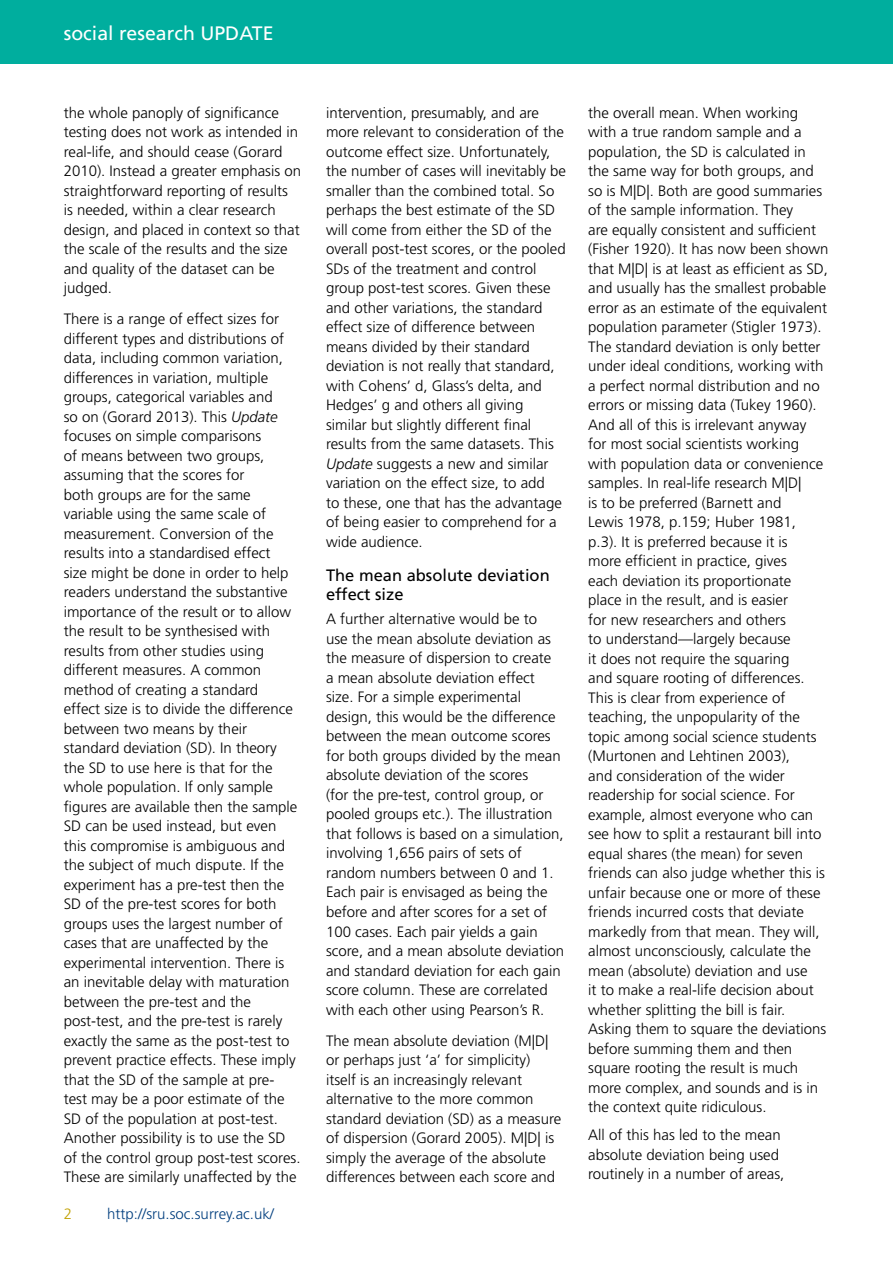
<style>
.page{position:relative;width:893px;height:1263px;background:#fff}
.page>*{position:absolute;margin:0;border:0;box-sizing:border-box;transform-origin:0 0}
.t1{font:19.5px "Frutiger LT Std";color:#fff}
.t2{font:16.5px/19.5px "Frutiger LT Std";color:#000}
.t3{font:300 15px/19.5px "Frutiger LT Std";color:#000}
.t4{font:300 15px "Frutiger LT Std";color:#003e7e}
.t5{font:300 15px "Frutiger LT Std";color:#c2a204}
.s1{font-style:italic}
</style>
<div class="page">
<div style="left:0;top:0;width:893px;height:64px;background:#00ae9e"></div>
<h1 class="t1" style="left:64px;top:22px;width:211px">social research UPDATE</h1>
<p class="t3" style="left:64px;top:103px;width:239px">the whole panoply of significance testing does not work as intended in real-life, and should cease (Gorard<br>2010). Instead a greater emphasis on straightforward reporting of results<br>is needed, within a clear research design, and placed in context so that the scale of the results and the size and quality of the dataset can be judged.</p>
<p class="t3" style="left:64px;top:309px;width:238px">There is a range of effect sizes for different types and distributions of data, including common variation, differences in variation, multiple groups, categorical variables and<br>so on (Gorard 2013). This <span class="s1">Update </span>focuses on simple comparisons<br>of means between two groups, assuming that the scores for<br>both groups are for the same variable using the same scale of measurement. Conversion of the results into a standardised effect<br>size might be done in order to help readers understand the substantive importance of the result or to allow the result to be synthesised with results from other studies using different measures. A common method of creating a standard<br>effect size is to divide the difference between two means by their standard deviation (SD). In theory the SD to use here is that for the whole population. If only sample figures are available then the sample SD can be used instead, but even this compromise is ambiguous and the subject of much dispute. If the experiment has a pre-test then the SD of the pre-test scores for both groups uses the largest number of cases that are unaffected by the experimental intervention. There is an inevitable delay with maturation between the pre-test and the post-test, and the pre-test is rarely exactly the same as the post-test to prevent practice effects. These imply that the SD of the sample at pre&shy;test may be a poor estimate of the SD of the population at post-test.<br>Another possibility is to use the SD of the control group post-test scores.<br>These are similarly unaffected by the</p>
<p class="t5" style="left:64px;top:1205px;width:10px">2</p>
<p class="t4" style="left:107px;top:1205px;width:168px">http://sru.soc.surrey.ac.uk/</p>
<p class="t3" style="left:326px;top:103px;width:242px">intervention, presumably, and are more relevant to consideration of the outcome effect size. Unfortunately, the number of cases will inevitably be smaller than the combined total. So perhaps the best estimate of the SD will come from either the SD of the overall post-test scores, or the pooled SDs of the treatment and control group post-test scores. Given these and other variations, the standard effect size of difference between means divided by their standard deviation is not really that standard, with Cohens’ d, Glass’s delta, and Hedges’ g and others all giving similar but slightly different final results from the same datasets. This <span class="s1">Update</span> suggests a new and similar variation on the effect size, to add<br>to these, one that has the advantage of being easier to comprehend for a wide audience.</p>
<p class="t2" style="left:326px;top:565px;width:225px">The mean absolute deviation effect size</p>
<p class="t3" style="left:326px;top:610px;width:240px">A further alternative would be to<br>use the mean absolute deviation as the measure of dispersion to create<br>a mean absolute deviation effect size. For a simple experimental design, this would be the difference between the mean outcome scores for both groups divided by the mean absolute deviation of the scores<br>(for the pre-test, control group, or pooled groups etc.). The illustration that follows is based on a simulation, involving 1,656 pairs of sets of random numbers between 0 and 1.<br>Each pair is envisaged as being the before and after scores for a set of 100 cases. Each pair yields a gain score, and a mean absolute deviation and standard deviation for each gain score column. These are correlated with each other using Pearson’s R.</p>
<p class="t3" style="left:326px;top:1031px;width:237px">The mean absolute deviation (M|D| or perhaps just ‘a’ for simplicity) itself is an increasingly relevant alternative to the more common standard deviation (SD) as a measure of dispersion (Gorard 2005). M|D| is simply the average of the absolute differences between each score and</p>
<p class="t3" style="left:588px;top:103px;width:242px">the overall mean. When working with a true random sample and a population, the SD is calculated in the same way for both groups, and so is M|D|. Both are good summaries of the sample information. They<br>are equally consistent and sufficient (Fisher 1920). It has now been shown that M|D| is at least as efficient as SD, and usually has the smallest probable error as an estimate of the equivalent population parameter (Stigler 1973).<br>The standard deviation is only better under ideal conditions, working with a perfect normal distribution and no errors or missing data (Tukey 1960).<br>And all of this is irrelevant anyway for most social scientists working with population data or convenience samples. In real-life research M|D|<br>is to be preferred (Barnett and<br>Lewis 1978, p.159; Huber 1981, p.3). It is preferred because it is<br>more efficient in practice, gives<br>each deviation its proportionate place in the result, and is easier<br>for new researchers and others<br>to understand—largely because<br>it does not require the squaring<br>and square rooting of differences.<br>This is clear from experience of teaching, the unpopularity of the topic among social science students (Murtonen and Lehtinen 2003),<br>and consideration of the wider readership for social science. For example, almost everyone who can see how to split a restaurant bill into equal shares (the mean) for seven friends can also judge whether this is unfair because one or more of these friends incurred costs that deviate markedly from that mean. They will, almost unconsciously, calculate the mean (absolute) deviation and use<br>it to make a real-life decision about whether splitting the bill is fair.<br>Asking them to square the deviations before summing them and then square rooting the result is much more complex, and sounds and is in the context quite ridiculous.</p>
<p class="t3" style="left:588px;top:1125px;width:198px">All of this has led to the mean absolute deviation being used routinely in a number of areas,</p>
</div>
